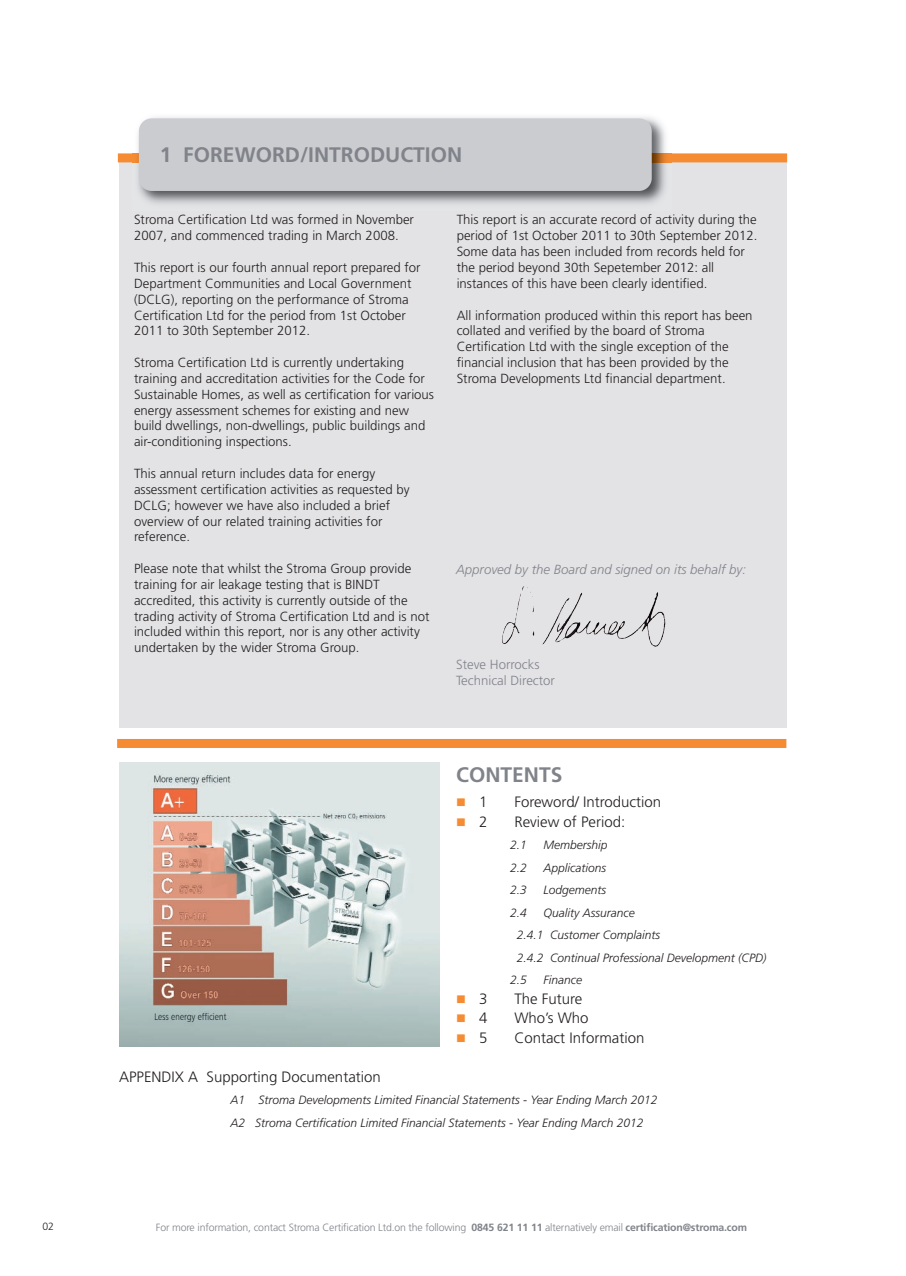
<style>
.page{position:relative;width:906px;height:1276px;background:#fff}
.page>*{position:absolute;margin:0;border:0;box-sizing:border-box;transform-origin:0 0}
.t1{font:700 21px "Frutiger LT Std";color:#80838a}
.t2{font:300 15px "Frutiger LT Std";color:#231f20}
.t3{font:300 13.2px/15.9px "Frutiger LT Std";color:#231f20}
.t4{font:italic 300 13.2px "Frutiger LT Std";color:#80838a}
.t5{font:300 13.2px/15.9px "Frutiger LT Std";color:#80838a}
.t6{font:italic 300 12px/22.5px "Frutiger LT Std";color:#231f20}
.t7{font:300 10.5px "Frutiger LT Std";letter-spacing:-.015em;color:#80838a}
.t8{font:300 10.5px "Frutiger LT Std";color:#231f20}
.s1{color:#f58b32}
.s2{font-weight:700}
</style>
<div class="page">
<div style="left:119px;top:162px;width:667px;height:566px;background:#e3e3e5"></div>
<div style="left:118px;top:153px;width:669px;height:9px;background:#f58b32"></div>
<div style="left:117px;top:739px;width:669px;height:9px;background:#f58b32"></div>
<img style="left:132px;top:117px;width:539px;height:87px">
<div style="left:139px;top:118px;width:513px;height:73px;background:#cbccd0;border-radius:13px"></div>
<img style="left:119px;top:763px;width:320px;height:283px">
<img style="left:555px;top:592px;width:51px;height:49px">
<h1 class="t1" style="left:160px;top:146px;width:304px">1 FOREWORD/INTRODUCTION</h1>
<p class="t3" style="left:134px;top:213px;width:281px">Stroma Certification Ltd was formed in November<br>2007, and commenced trading in March 2008.</p>
<p class="t3" style="left:134px;top:260px;width:288px">This report is our fourth annual report prepared for Department Communities and Local Government (DCLG), reporting on the performance of Stroma Certification Ltd for the period from 1st October 2011 to 30th September 2012.</p>
<p class="t3" style="left:134px;top:355px;width:301px">Stroma Certification Ltd is currently undertaking training and accreditation activities for the Code for Sustainable Homes, as well as certification for various energy assessment schemes for existing and new build dwellings, non-dwellings, public buildings and air-conditioning inspections.</p>
<p class="t3" style="left:134px;top:466px;width:277px">This annual return includes data for energy assessment certification activities as requested by DCLG; however we have also included a brief overview of our related training activities for reference.</p>
<p class="t3" style="left:134px;top:561px;width:297px">Please note that whilst the Stroma Group provide training for air leakage testing that is BINDT accredited, this activity is currently outside of the trading activity of Stroma Certification Ltd and is not included within this report, nor is any other activity undertaken by the wider Stroma Group.</p>
<p class="t3" style="left:457px;top:213px;width:302px">This report is an accurate record of activity during the period of 1st October 2011 to 30th September 2012.<br>Some data has been included from records held for the period beyond 30th Sepetember 2012: all instances of this have been clearly identified.</p>
<p class="t3" style="left:457px;top:308px;width:297px">All information produced within this report has been collated and verified by the board of Stroma Certification Ltd with the single exception of the financial inclusion that has been provided by the Stroma Developments Ltd financial department.</p>
<p class="t4" style="left:456px;top:564px;width:291px">Approved by the Board and signed on its behalf by:</p>
<p class="t5" style="left:456px;top:657px;width:100px">Steve Horrocks<br>Technical Director</p>
<h1 class="t1" style="left:456px;top:766px;width:108px">CONTENTS</h1>
<p class="t2" style="left:456px;top:796px;width:33px"><span class="s1">■</span> 1</p>
<p class="t2" style="left:514px;top:796px;width:148px">Foreword/ Introduction</p>
<p class="t2" style="left:456px;top:815px;width:33px"><span class="s1">■</span> 2</p>
<p class="t2" style="left:514px;top:815px;width:112px">Review of Period:</p>
<p class="t6" style="left:510px;top:835px;width:18px">2.1</p>
<p class="t6" style="left:543px;top:835px;width:66px">Membership</p>
<p class="t6" style="left:510px;top:857px;width:18px">2.2</p>
<p class="t6" style="left:543px;top:857px;width:64px">Applications</p>
<p class="t6" style="left:510px;top:880px;width:18px">2.3</p>
<p class="t6" style="left:543px;top:880px;width:64px">Lodgements</p>
<p class="t6" style="left:510px;top:902px;width:18px">2.4</p>
<p class="t6" style="left:543px;top:902px;width:93px">Quality Assurance</p>
<p class="t6" style="left:517px;top:925px;width:145px">2.4.1 Customer Complaints</p>
<p class="t6" style="left:517px;top:947px;width:251px">2.4.2 Continual Professional Development (CPD)</p>
<p class="t6" style="left:510px;top:970px;width:18px">2.5</p>
<p class="t6" style="left:543px;top:970px;width:40px">Finance</p>
<p class="t2" style="left:456px;top:992px;width:33px"><span class="s1">■</span> 3</p>
<p class="t2" style="left:514px;top:992px;width:70px">The Future</p>
<p class="t2" style="left:456px;top:1012px;width:33px"><span class="s1">■</span> 4</p>
<p class="t2" style="left:514px;top:1012px;width:76px">Who’s Who</p>
<p class="t2" style="left:456px;top:1031px;width:33px"><span class="s1">■</span> 5</p>
<p class="t2" style="left:514px;top:1031px;width:132px">Contact Information</p>
<p class="t2" style="left:119px;top:1070px;width:263px">APPENDIX A Supporting Documentation</p>
<p class="t6" style="left:230px;top:1090px;width:429px">A1 Stroma Developments Limited Financial Statements - Year Ending March 2012<br>A2 Stroma Certification Limited Financial Statements - Year Ending March 2012</p>
<p class="t8" style="left:42px;top:1222px;width:13px">02</p>
<p class="t7" style="left:156px;top:1223px;width:592px">For more information, contact Stroma Certification Ltd.on the following <span class="s2">0845 621 11 11</span> alternatively email <span class="s2">certification@stroma.com</span></p>
</div>
